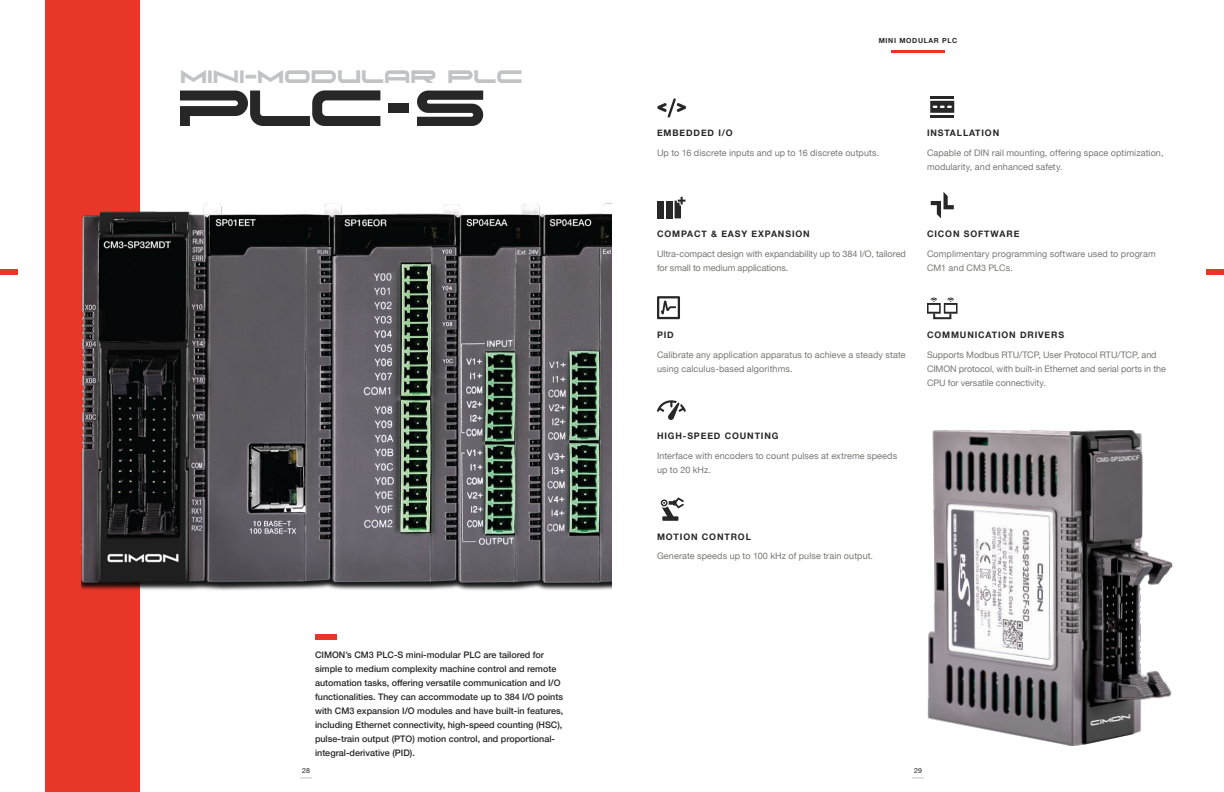
<style>
.page{position:relative;width:1224px;height:792px;background:#fff}
.page>*{position:absolute;margin:0;border:0;box-sizing:border-box;transform-origin:0 0}
.t1{font:18px "Automati";color:#c1c3c4}
.t2{font:9px/14px "Helvetica Neue";letter-spacing:.01em;color:#777870}
.t3{font:500 9px/14px "Helvetica Neue";color:#282728}
.t4{font:700 9px "Helvetica Neue";letter-spacing:.1em;color:#282728}
.t5{font:700 7px "Helvetica Neue";letter-spacing:.1em;color:#282728}
.t6{font:7px "Helvetica Neue";color:#282728}
</style>
<div class="page">
<div style="left:1206px;top:269px;width:18px;height:6px;background:#e83629"></div>
<div style="left:0;top:269px;width:18px;height:6px;background:#e83629"></div>
<div style="left:45px;top:0;width:94px;height:792px;background:#e83629"></div>
<svg style="left:912px;top:777px;width:12px;height:1px"></svg>
<svg style="left:300px;top:777px;width:12px;height:1px"></svg>
<hr style="left:891px;top:50px;width:54px;height:2px;background:#e83629">
<img style="left:81px;top:196px;width:531px;height:413px">
<div style="left:388px;top:103px;width:21px;height:10px;background:#282728"></div>
<svg style="left:417px;top:91px;width:66px;height:35px"></svg>
<svg style="left:180px;top:90px;width:200px;height:36px"></svg>
<div style="left:315px;top:634px;width:22px;height:5px;background:#e83629"></div>
<img style="left:928px;top:430px;width:245px;height:316px">
<svg style="left:931px;top:192px;width:23px;height:26px"></svg>
<div style="left:657px;top:201px;width:7px;height:17px;background:#282728"></div>
<div style="left:666px;top:201px;width:6px;height:17px;background:#282728"></div>
<svg style="left:675px;top:197px;width:10px;height:21px"></svg>
<div style="left:933px;top:313px;width:18px;height:6px;border:2px solid #282728"></div>
<svg style="left:927px;top:298px;width:31px;height:16px"></svg>
<svg style="left:657px;top:400px;width:29px;height:20px"></svg>
<hr style="left:930px;top:115px;width:24px;height:3px;background:#282728">
<hr style="left:930px;top:96px;width:24px;height:2px;background:#282728">
<svg style="left:930px;top:101px;width:24px;height:12px"></svg>
<svg style="left:661px;top:498px;width:23px;height:23px"></svg>
<svg style="left:657px;top:296px;width:23px;height:23px"></svg>
<svg style="left:657px;top:98px;width:29px;height:20px"></svg>
<h1 class="t1" style="left:180px;top:65px;width:344px">MINI-MODULAR PLC</h1>
<p class="t3" style="left:315px;top:647px;width:250px">CIMON’s CM3 PLC-S mini-modular PLC are tailored for simple to medium complexity machine control and remote automation tasks, offering versatile communication and I/O functionalities. They can accommodate up to 384 I/O points with CM3 expansion I/O modules and have built-in features, including Ethernet connectivity, high-speed counting (HSC), pulse-train output (PTO) motion control, and proportional&shy;integral-derivative (PID).</p>
<p class="t5" style="left:879px;top:35px;width:80px">MINI MODULAR PLC</p>
<p class="t4" style="left:657px;top:126px;width:77px">EMBEDDED I/O</p>
<p class="t2" style="left:657px;top:147px;width:224px">Up to 16 discrete inputs and up to 16 discrete outputs.</p>
<p class="t4" style="left:927px;top:126px;width:74px">INSTALLATION</p>
<p class="t2" style="left:927px;top:147px;width:238px">Capable of DIN rail mounting, offering space optimization, modularity, and enhanced safety.</p>
<p class="t4" style="left:657px;top:227px;width:154px">COMPACT &amp; EASY EXPANSION</p>
<p class="t2" style="left:657px;top:247px;width:250px">Ultra-compact design with expandability up to 384 I/O, tailored for small to medium applications.</p>
<p class="t4" style="left:927px;top:227px;width:94px">CICON SOFTWARE</p>
<p class="t2" style="left:927px;top:247px;width:230px">Complimentary programming software used to program<br>CM1 and CM3 PLCs.</p>
<p class="t4" style="left:657px;top:328px;width:18px">PID</p>
<p class="t2" style="left:657px;top:348px;width:250px">Calibrate any application apparatus to achieve a steady state using calculus-based algorithms.</p>
<p class="t4" style="left:657px;top:429px;width:123px">HIGH-SPEED COUNTING</p>
<p class="t2" style="left:657px;top:449px;width:242px">Interface with encoders to count pulses at extreme speeds up to 20 kHz.</p>
<p class="t4" style="left:927px;top:328px;width:139px">COMMUNICATION DRIVERS</p>
<p class="t2" style="left:927px;top:348px;width:240px">Supports Modbus RTU/TCP, User Protocol RTU/TCP, and<br>CIMON protocol, with built-in Ethernet and serial ports in the<br>CPU for versatile connectivity.</p>
<p class="t4" style="left:657px;top:529px;width:95px">MOTION CONTROL</p>
<p class="t2" style="left:657px;top:550px;width:218px">Generate speeds up to 100 kHz of pulse train output.</p>
<p class="t6" style="left:302px;top:766px;width:9px">28</p>
<p class="t6" style="left:914px;top:766px;width:9px">29</p>
</div>
